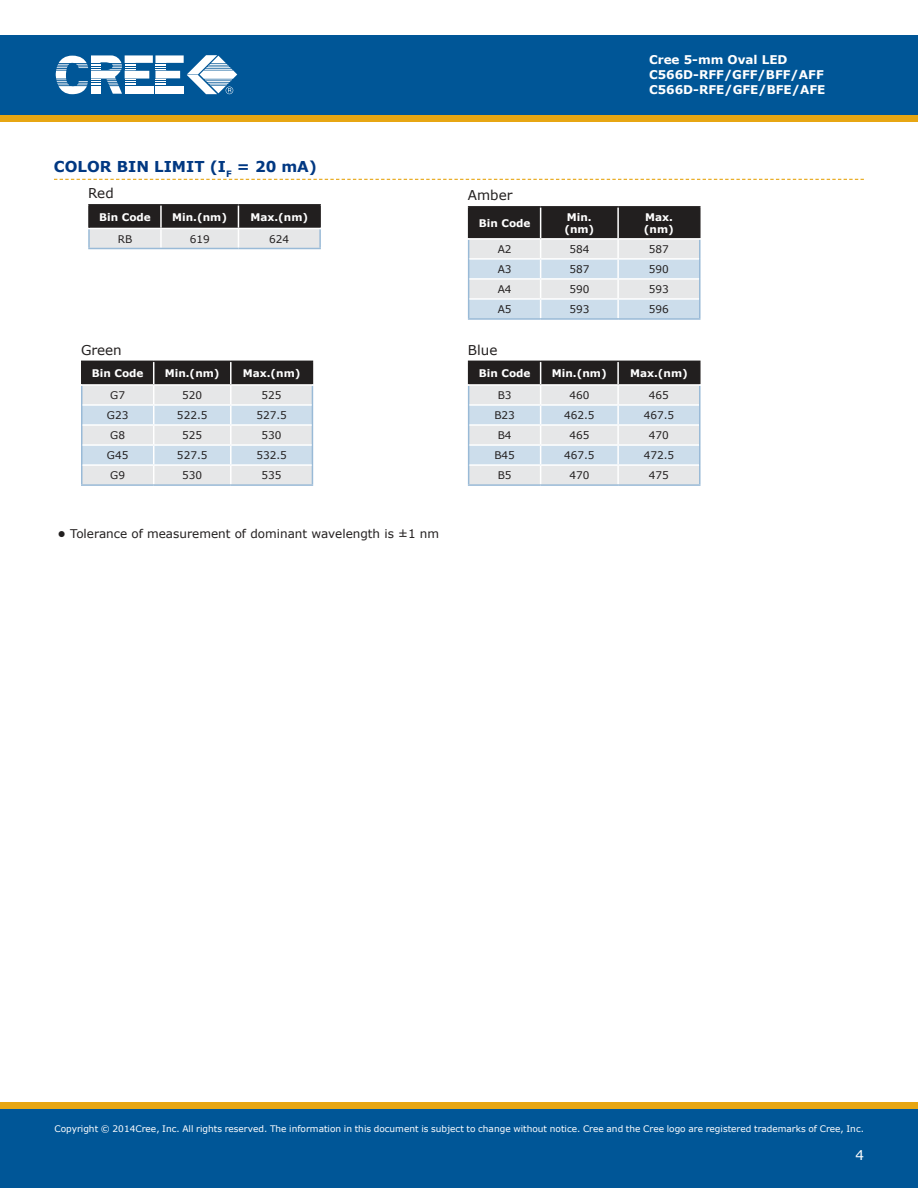
<style>
.page{position:relative;width:918px;height:1188px;background:#fff}
.page>*{position:absolute;margin:0;border:0;box-sizing:border-box;transform-origin:0 0}
.t1{font:700 15px "Verdana";color:#003882}
.t2{font:13.5px "Verdana";color:#221f1f}
.t3{font:13.5px "Verdana";color:#fff}
.t4{font:700 12px/15px "Verdana";color:#fff}
.t5{font:12px "Verdana";color:#221f1f}
.t6{font:10.5px "Verdana";color:#221f1f}
.t7{font:700 10.5px/12px "Verdana";color:#fff}
.t8{font:9px "Verdana";color:#fff}
.s1{color:#003883}
.s2{font-weight:700}
</style>
<div class="page">
<div style="left:0;top:115px;width:918px;height:7px;background:#e7a613"></div>
<div style="left:0;top:35px;width:918px;height:80px;background:#005697"></div>
<svg style="left:56px;top:55px;width:181px;height:39px"></svg>
<div style="left:0;top:1108px;width:918px;height:80px;background:#005697"></div>
<div style="left:0;top:1102px;width:918px;height:6px;background:#e7a613"></div>
<svg style="left:54px;top:179px;width:810px;height:1px"></svg>
<hr style="left:88px;top:204px;width:73px;height:2px;background:#221f1f">
<hr style="left:161px;top:204px;width:77px;height:2px;background:#221f1f">
<hr style="left:238px;top:204px;width:83px;height:2px;background:#221f1f">
<svg style="left:88px;top:205px;width:233px;height:43px;background:#7e7d7e"></svg>
<hr style="left:161px;top:228px;width:77px;height:1px;background:#fff">
<hr style="left:238px;top:228px;width:83px;height:1px;background:#fff">
<hr style="left:88px;top:248px;width:73px;height:1px;background:#99bad7">
<hr style="left:161px;top:248px;width:77px;height:1px;background:#99bad7">
<hr style="left:238px;top:248px;width:83px;height:1px;background:#99bad7">
<svg style="left:468px;top:208px;width:233px;height:110px;background:#a4a9af"></svg>
<hr style="left:469px;top:258px;width:72px;height:2px;background:#fff">
<hr style="left:541px;top:258px;width:77px;height:2px;background:#fff">
<hr style="left:618px;top:258px;width:81px;height:2px;background:#fff">
<hr style="left:469px;top:278px;width:72px;height:2px;background:#fff">
<hr style="left:541px;top:278px;width:77px;height:2px;background:#fff">
<hr style="left:618px;top:278px;width:81px;height:2px;background:#fff">
<hr style="left:469px;top:298px;width:72px;height:2px;background:#fff">
<hr style="left:541px;top:298px;width:77px;height:2px;background:#fff">
<hr style="left:618px;top:298px;width:81px;height:2px;background:#fff">
<hr style="left:468px;top:206px;width:73px;height:2px;background:#221f1f">
<hr style="left:468px;top:208px;width:1px;height:30px;background:#221f1f">
<hr style="left:541px;top:206px;width:77px;height:2px;background:#221f1f">
<hr style="left:618px;top:206px;width:83px;height:2px;background:#221f1f">
<hr style="left:699px;top:208px;width:2px;height:30px;background:#221f1f">
<hr style="left:540px;top:208px;width:1px;height:30px;background:#fff">
<hr style="left:617px;top:208px;width:2px;height:30px;background:#fff">
<hr style="left:468px;top:238px;width:73px;height:2px;background:#fff">
<hr style="left:541px;top:238px;width:77px;height:2px;background:#fff">
<hr style="left:618px;top:238px;width:83px;height:2px;background:#fff">
<hr style="left:468px;top:318px;width:73px;height:2px;background:#99bad7">
<hr style="left:541px;top:318px;width:77px;height:2px;background:#99bad7">
<hr style="left:618px;top:318px;width:83px;height:2px;background:#99bad7">
<svg style="left:81px;top:361px;width:232px;height:123px;background:#babfc4"></svg>
<hr style="left:230px;top:362px;width:2px;height:22px;background:#fff">
<hr style="left:81px;top:384px;width:73px;height:2px;background:#fff">
<hr style="left:154px;top:384px;width:77px;height:2px;background:#fff">
<hr style="left:231px;top:384px;width:82px;height:2px;background:#fff">
<hr style="left:81px;top:484px;width:73px;height:2px;background:#99bad7">
<hr style="left:154px;top:484px;width:77px;height:2px;background:#99bad7">
<hr style="left:231px;top:484px;width:82px;height:2px;background:#99bad7">
<svg style="left:468px;top:361px;width:233px;height:123px;background:#b9bfc4"></svg>
<hr style="left:617px;top:362px;width:2px;height:22px;background:#fff">
<hr style="left:468px;top:384px;width:73px;height:2px;background:#fff">
<hr style="left:541px;top:384px;width:77px;height:2px;background:#fff">
<hr style="left:618px;top:384px;width:83px;height:2px;background:#fff">
<hr style="left:468px;top:484px;width:73px;height:2px;background:#99bad7">
<hr style="left:541px;top:484px;width:77px;height:2px;background:#99bad7">
<hr style="left:618px;top:484px;width:83px;height:2px;background:#99bad7">
<h1 class="t1" style="left:54px;top:161px;width:265px">COLOR BIN LIMIT (I<sub>F</sub> = 20 <span class="s1">mA</span>)</h1>
<h2 class="t2" style="left:88px;top:188px;width:27px">Red</h2>
<p class="t7" style="left:99px;top:212px;width:53px">Bin Code</p>
<p class="t7" style="left:172px;top:212px;width:56px">Min.(nm)</p>
<p class="t7" style="left:250px;top:212px;width:59px">Max.(nm)</p>
<p class="t6" style="left:118px;top:234px;width:16px">RB</p>
<p class="t6" style="left:190px;top:234px;width:22px">619</p>
<p class="t6" style="left:269px;top:234px;width:22px">624</p>
<h2 class="t2" style="left:81px;top:344px;width:42px">Green</h2>
<p class="t7" style="left:92px;top:368px;width:53px">Bin Code</p>
<p class="t7" style="left:165px;top:368px;width:56px">Min.(nm)</p>
<p class="t7" style="left:243px;top:368px;width:59px">Max.(nm)</p>
<p class="t6" style="left:110px;top:391px;width:16px">G7</p>
<p class="t6" style="left:182px;top:391px;width:22px">520</p>
<p class="t6" style="left:262px;top:391px;width:22px">525</p>
<p class="t6" style="left:107px;top:411px;width:23px">G23</p>
<p class="t6" style="left:177px;top:411px;width:32px">522.5</p>
<p class="t6" style="left:256px;top:411px;width:32px">527.5</p>
<p class="t6" style="left:110px;top:431px;width:16px">G8</p>
<p class="t6" style="left:182px;top:431px;width:22px">525</p>
<p class="t6" style="left:262px;top:431px;width:22px">530</p>
<p class="t6" style="left:107px;top:451px;width:23px">G45</p>
<p class="t6" style="left:177px;top:451px;width:32px">527.5</p>
<p class="t6" style="left:256px;top:451px;width:32px">532.5</p>
<p class="t6" style="left:110px;top:471px;width:16px">G9</p>
<p class="t6" style="left:182px;top:471px;width:22px">530</p>
<p class="t6" style="left:262px;top:471px;width:22px">535</p>
<h3 class="t5" style="left:58px;top:528px;width:383px"><span class="s2">•</span> Tolerance of measurement of dominant wavelength is ±1 nm</h3>
<h3 class="t4" style="left:649px;top:53px;width:178px">Cree 5-mm Oval LED<br>C566D-RFF/GFF/BFF/AFF<br>C566D-RFE/GFE/BFE/AFE</h3>
<h2 class="t2" style="left:468px;top:190px;width:46px">Amber</h2>
<p class="t7" style="left:479px;top:218px;width:53px">Bin Code</p>
<p class="t7" style="left:564px;top:212px;width:31px">Min. (nm)</p>
<p class="t7" style="left:644px;top:212px;width:31px">Max. (nm)</p>
<p class="t6" style="left:498px;top:245px;width:15px">A2</p>
<p class="t6" style="left:569px;top:245px;width:22px">584</p>
<p class="t6" style="left:649px;top:245px;width:22px">587</p>
<p class="t6" style="left:498px;top:265px;width:15px">A3</p>
<p class="t6" style="left:569px;top:265px;width:22px">587</p>
<p class="t6" style="left:649px;top:265px;width:22px">590</p>
<p class="t6" style="left:498px;top:285px;width:15px">A4</p>
<p class="t6" style="left:569px;top:285px;width:22px">590</p>
<p class="t6" style="left:649px;top:285px;width:22px">593</p>
<p class="t6" style="left:498px;top:305px;width:15px">A5</p>
<p class="t6" style="left:569px;top:305px;width:22px">593</p>
<p class="t6" style="left:649px;top:305px;width:22px">596</p>
<h2 class="t2" style="left:468px;top:344px;width:31px">Blue</h2>
<p class="t7" style="left:479px;top:368px;width:53px">Bin Code</p>
<p class="t7" style="left:552px;top:368px;width:56px">Min.(nm)</p>
<p class="t7" style="left:630px;top:368px;width:59px">Max.(nm)</p>
<p class="t6" style="left:498px;top:391px;width:15px">B3</p>
<p class="t6" style="left:569px;top:391px;width:22px">460</p>
<p class="t6" style="left:649px;top:391px;width:22px">465</p>
<p class="t6" style="left:494px;top:411px;width:22px">B23</p>
<p class="t6" style="left:564px;top:411px;width:32px">462.5</p>
<p class="t6" style="left:644px;top:411px;width:32px">467.5</p>
<p class="t6" style="left:498px;top:431px;width:15px">B4</p>
<p class="t6" style="left:569px;top:431px;width:22px">465</p>
<p class="t6" style="left:649px;top:431px;width:22px">470</p>
<p class="t6" style="left:494px;top:451px;width:22px">B45</p>
<p class="t6" style="left:564px;top:451px;width:32px">467.5</p>
<p class="t6" style="left:644px;top:451px;width:32px">472.5</p>
<p class="t6" style="left:498px;top:471px;width:15px">B5</p>
<p class="t6" style="left:569px;top:471px;width:22px">470</p>
<p class="t6" style="left:649px;top:471px;width:22px">475</p>
<p class="t8" style="left:54px;top:1125px;width:811px">Copyright © 2014Cree, Inc. All rights reserved. The information in this document is subject to change without notice. Cree and the Cree logo are registered trademarks of Cree, Inc.</p>
<p class="t8" style="left:54px;top:1127px;width:58px">of Cree, Inc.</p>
<h2 class="t3" style="left:855px;top:1149px;width:10px">4</h2>
</div>
